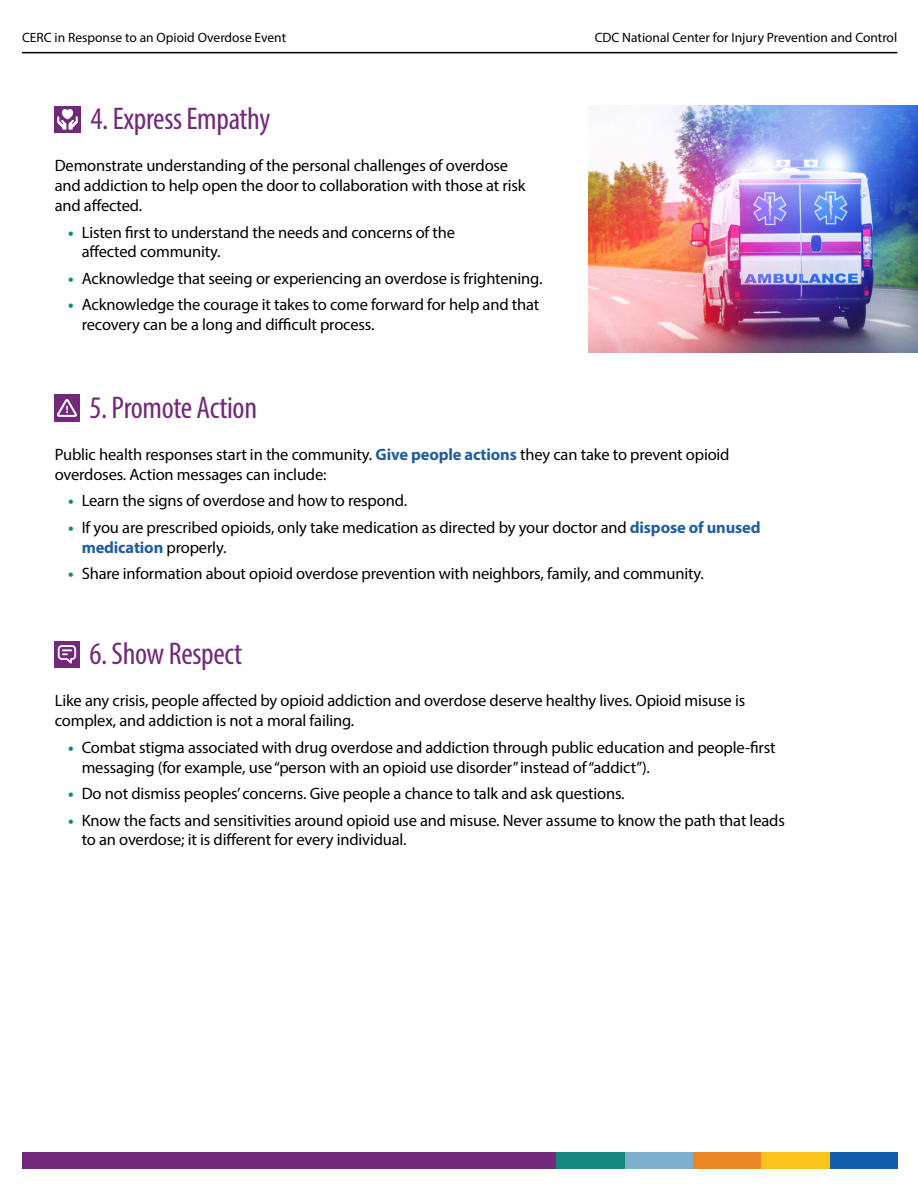
<style>
.page{position:relative;width:918px;height:1188px;background:#fff}
.page>*{position:absolute;margin:0;border:0;box-sizing:border-box;transform-origin:0 0}
.t1{font:condensed 31.5px "Myriad Pro";letter-spacing:-.01em;color:#73297a}
.t2{font:16.5px/19.8px "Myriad Pro";letter-spacing:-.01em;color:#000}
.t3{font:13.5px "Myriad Pro";color:#000}
.s1{font-weight:700;color:#178580}
.s2{font-weight:700;color:#215e9e}
</style>
<div class="page">
<hr style="left:22px;top:52px;width:875px;height:1px;background:#000">
<div style="left:54px;top:106px;width:27px;height:27px;background:#73297a"></div>
<svg style="left:57px;top:109px;width:21px;height:21px"></svg>
<img style="left:588px;top:106px;width:330px;height:246px">
<div style="left:54px;top:394px;width:26px;height:27px;background:#73297a"></div>
<svg style="left:57px;top:399px;width:20px;height:18px"></svg>
<div style="left:54px;top:641px;width:26px;height:27px;background:#73297a"></div>
<svg style="left:58px;top:645px;width:18px;height:19px"></svg>
<div style="left:829px;top:1152px;width:68px;height:16px;background:#125eab"></div>
<div style="left:22px;top:1152px;width:535px;height:16px;background:#73297a"></div>
<div style="left:557px;top:1152px;width:68px;height:16px;background:#178580"></div>
<div style="left:625px;top:1152px;width:68px;height:16px;background:#7db0cc"></div>
<div style="left:693px;top:1152px;width:69px;height:16px;background:#eb8724"></div>
<div style="left:762px;top:1152px;width:68px;height:16px;background:#fac41c"></div>
<p class="t3" style="left:22px;top:29px;width:266px">CERC in Response to an Opioid Overdose Event</p>
<p class="t3" style="left:595px;top:29px;width:304px">CDC National Center for Injury Prevention and Control</p>
<h2 class="t1" style="left:90px;top:100px;width:181px">4. Express Empathy</h2>
<p class="t2" style="left:55px;top:156px;width:472px">Demonstrate understanding of the personal challenges of overdose and addiction to help open the door to collaboration with those at risk and affected.</p>
<p class="t2" style="left:82px;top:222px;width:375px;text-indent:-13px"><span class="s1">•</span> Listen first to understand the needs and concerns of the affected community.</p>
<p class="t2" style="left:68px;top:268px;width:476px"><span class="s1">•</span> Acknowledge that seeing or experiencing an overdose is frightening.</p>
<p class="t2" style="left:82px;top:295px;width:459px;text-indent:-13px"><span class="s1">•</span> Acknowledge the courage it takes to come forward for help and that recovery can be a long and difficult process.</p>
<h2 class="t1" style="left:89px;top:389px;width:169px">5. Promote Action</h2>
<p class="t2" style="left:55px;top:444px;width:676px">Public health responses start in the community. <span class="s2">Give people actions</span> they can take to prevent opioid overdoses. Action messages can include:</p>
<p class="t2" style="left:68px;top:491px;width:340px"><span class="s1">•</span> Learn the signs of overdose and how to respond.</p>
<p class="t2" style="left:82px;top:517px;width:680px;text-indent:-13px"><span class="s1">•</span> If you are prescribed opioids, only take medication as directed by your doctor and <span class="s2">dispose of unused medication</span> properly.</p>
<p class="t2" style="left:68px;top:564px;width:637px"><span class="s1">•</span> Share information about opioid overdose prevention with neighbors, family, and community.</p>
<h2 class="t1" style="left:89px;top:635px;width:154px">6. Show Respect</h2>
<p class="t2" style="left:55px;top:691px;width:692px">Like any crisis, people affected by opioid addiction and overdose deserve healthy lives. Opioid misuse is complex, and addiction is not a moral failing.</p>
<p class="t2" style="left:82px;top:737px;width:695px;text-indent:-13px"><span class="s1">•</span> Combat stigma associated with drug overdose and addiction through public education and people-first messaging (for example, use “person with an opioid use disorder” instead of “addict”).</p>
<p class="t2" style="left:68px;top:783px;width:558px"><span class="s1">•</span> Do not dismiss peoples’ concerns. Give people a chance to talk and ask questions.</p>
<p class="t2" style="left:82px;top:810px;width:705px;text-indent:-13px"><span class="s1">•</span> Know the facts and sensitivities around opioid use and misuse. Never assume to know the path that leads to an overdose; it is different for every individual.</p>
</div>
